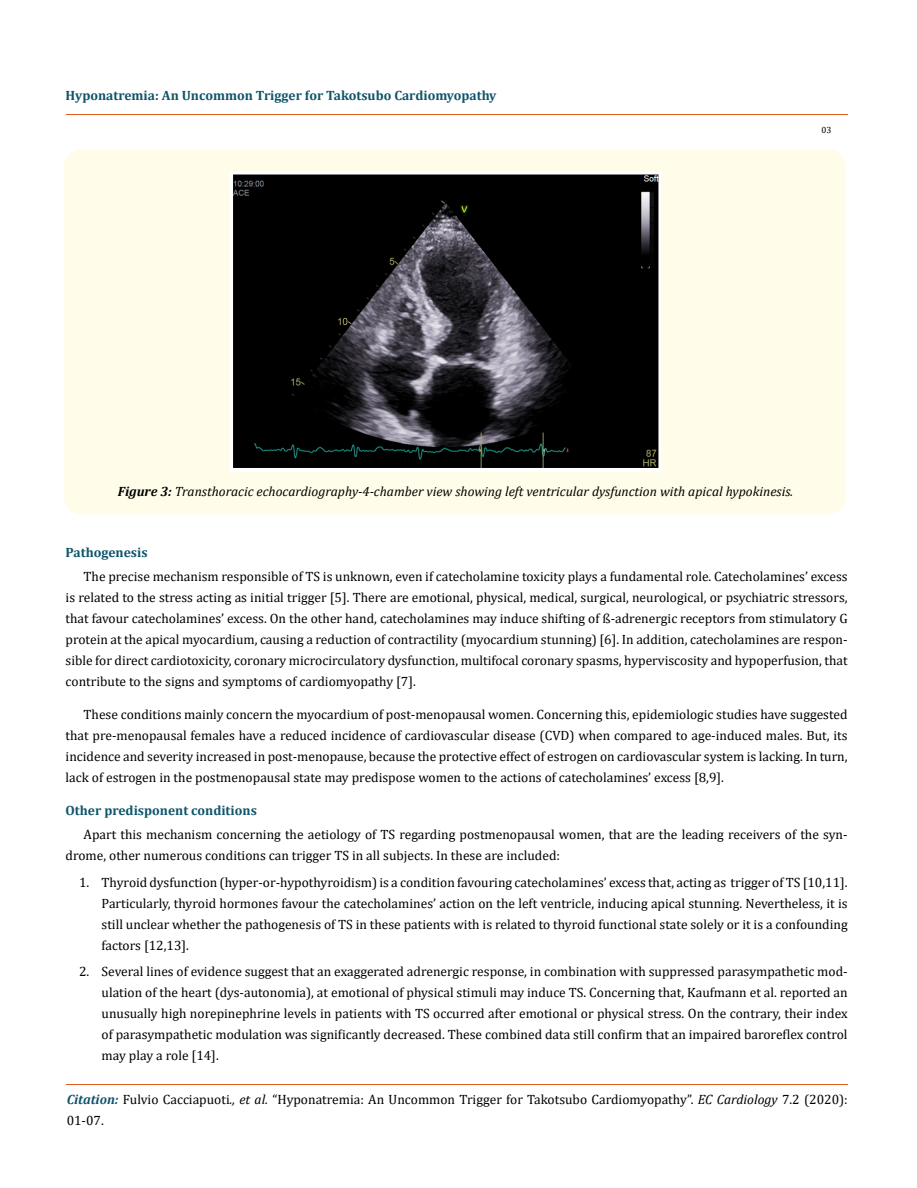
<style>
.page{position:relative;width:917px;height:1188px;background:#fff}
.page>*{position:absolute;margin:0;border:0;box-sizing:border-box;transform-origin:0 0}
.t1{font:13.5px/21px "Cambria";color:#000;text-align:justify}
.t2{font:italic 13.5px "Cambria";color:#000}
.t3{font:700 13.5px "Cambria";color:#0e546a}
.t4{font:9px "Cambria";color:#000}
.s1{font-weight:700}
.s2{font-weight:700;font-style:italic;color:#0e546a}
.s3{font-style:italic}
</style>
<div class="page">
<hr style="left:66px;top:115px;width:781px;height:1px;background:#e05d1a">
<hr style="left:66px;top:1085px;width:781px;height:1px;background:#e05d1a">
<div style="left:64px;top:149px;width:781px;height:365px;background:#fffde9;border-radius:18px"></div>
<img style="left:230px;top:171px;width:430px;height:301px">
<p class="t3" style="left:65px;top:86px;width:432px">Hyponatremia: An Uncommon Trigger for Takotsubo Cardiomyopathy</p>
<p class="t4" style="left:821px;top:124px;width:11px">03</p>
<p class="t2" style="left:118px;top:482px;width:677px"><span class="s1">Figure 3:</span> Transthoracic echocardiography-4-chamber view showing left ventricular dysfunction with apical hypokinesis.</p>
<p class="t3" style="left:66px;top:543px;width:83px">Pathogenesis</p>
<p class="t1" style="left:66px;top:566px;width:783px;text-indent:18px">The precise mechanism responsible of TS is unknown, even if catecholamine toxicity plays a fundamental role. Catecholamines’ excess is related to the stress acting as initial trigger [5]. There are emotional, physical, medical, surgical, neurological, or psychiatric stressors, that favour catecholamines’ excess. On the other hand, catecholamines may induce shifting of ß-adrenergic receptors from stimulatory G protein at the apical myocardium, causing a reduction of contractility (myocardium stunning) [6]. In addition, catecholamines are respon&shy;sible for direct cardiotoxicity, coronary microcirculatory dysfunction, multifocal coronary spasms, hyperviscosity and hypoperfusion, that contribute to the signs and symptoms of cardiomyopathy [7].</p>
<p class="t1" style="left:66px;top:704px;width:783px;text-indent:18px">These conditions mainly concern the myocardium of post-menopausal women. Concerning this, epidemiologic studies have suggested that pre-menopausal females have a reduced incidence of cardiovascular disease (CVD) when compared to age-induced males. But, its incidence and severity increased in post-menopause, because the protective effect of estrogen on cardiovascular system is lacking. In turn, lack of estrogen in the postmenopausal state may predispose women to the actions of catecholamines’ excess [8,9].</p>
<p class="t3" style="left:66px;top:801px;width:193px">Other predisponent conditions</p>
<p class="t1" style="left:66px;top:824px;width:783px;text-indent:18px">Apart this mechanism concerning the aetiology of TS regarding postmenopausal women, that are the leading receivers of the syn&shy;drome, other numerous conditions can trigger TS in all subjects. In these are included:</p>
<p class="t1" style="left:102px;top:872px;width:747px;text-indent:-23px">1. Thyroid dysfunction (hyper-or-hypothyroidism) is a condition favouring catecholamines’ excess that, acting as trigger of TS [10,11].<br>Particularly, thyroid hormones favour the catecholamines’ action on the left ventricle, inducing apical stunning. Nevertheless, it is still unclear whether the pathogenesis of TS in these patients with is related to thyroid functional state solely or it is a confounding factors [12,13].</p>
<p class="t1" style="left:102px;top:961px;width:747px;text-indent:-23px">2. Several lines of evidence suggest that an exaggerated adrenergic response, in combination with suppressed parasympathetic mod&shy;ulation of the heart (dys-autonomia), at emotional of physical stimuli may induce TS. Concerning that, Kaufmann et al. reported an unusually high norepinephrine levels in patients with TS occurred after emotional or physical stress. On the contrary, their index of parasympathetic modulation was significantly decreased. These combined data still confirm that an impaired baroreflex control may play a role [14].</p>
<p class="t1" style="left:67px;top:1089px;width:782px"><span class="s2">Citation:</span> Fulvio Cacciapuoti<span class="s3">., et al.</span> “Hyponatremia: An Uncommon Trigger for Takotsubo Cardiomyopathy”. <span class="s3">EC Cardiology</span> 7.2 (2020):<br>01-07.</p>
</div>
